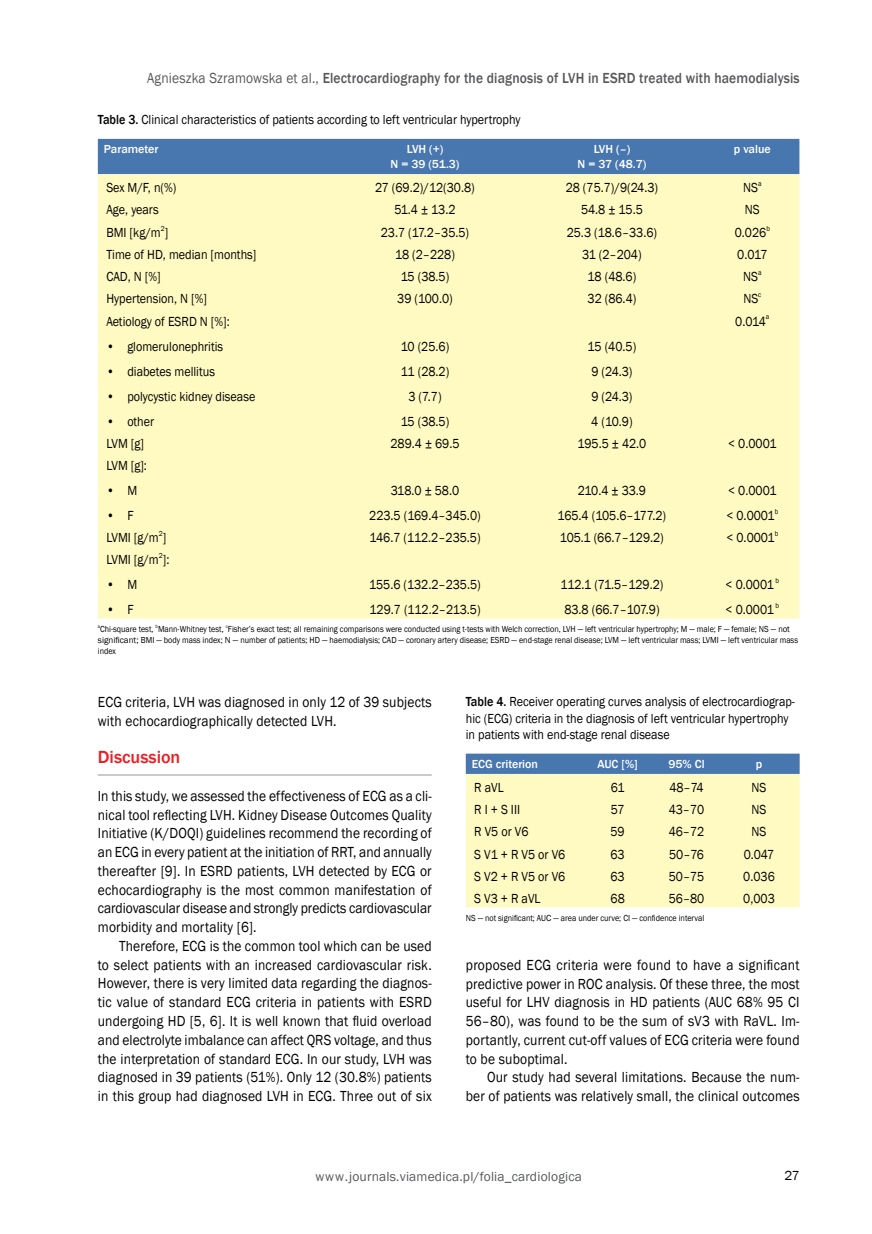
<style>
.page{position:relative;width:872px;height:1234px;background:#fff}
.page>*{position:absolute;margin:0;border:0;box-sizing:border-box;transform-origin:0 0}
.t1{font:500 18px "Franklin Gothic";color:#ed1d24}
.t2{font:15px/18.8px "Franklin Gothic";letter-spacing:.01em;color:#000;text-align:justify;scale:.9 1}
.t3{font:500 15px "Franklin Gothic";letter-spacing:.01em;color:#58595b;scale:.9 1}
.t4{font:13.5px/24.9px "Franklin Gothic";color:#000;scale:.9 1}
.t5{font:13.5px "Franklin Gothic";letter-spacing:.01em;color:#58595b}
.t6{font:13.5px/25px "Franklin Gothic";letter-spacing:-.03em;color:#000;text-align:center;scale:.9 1}
.t7{font:13.5px "Franklin Gothic";color:#000}
.t8{font:500 12px/15px "Franklin Gothic";color:#fff;text-align:center}
.t9{font:9px/10.9px "Franklin Gothic";color:#000;scale:.9 1}
.t10{font:7.35px "Franklin Gothic";color:#000;scale:.9 1}
.s1{font-weight:400}
.s2{font-weight:500}
</style>
<div class="page">
<hr style="left:98px;top:774px;width:334px;height:1px;background:#939598">
<div style="left:98px;top:139px;width:701px;height:35px;background:#4876ae"></div>
<div style="left:98px;top:174px;width:701px;height:444px;background:#fffac2"></div>
<div style="left:466px;top:753px;width:333px;height:20px;background:#4876ae"></div>
<div style="left:466px;top:773px;width:333px;height:134px;background:#fffac2"></div>
<p class="t3" style="left:147px;top:69px;width:726px"><span class="s1">Agnieszka Szramowska et al.,</span> Electrocardiography for the diagnosis of LVH in ESRD treated with haemodialysis</p>
<p class="t4" style="left:98px;top:108px;width:471px"><span class="s2">Table 3.</span> Clinical characteristics of patients according to left ventricular hypertrophy</p>
<p class="t8" style="left:104px;top:142px;width:56px">Parameter</p>
<p class="t8" style="left:390px;top:142px;width:70px">LVH (+)<br>N = 39 (51.3)</p>
<p class="t8" style="left:577px;top:142px;width:70px">LVH (–)<br>N = 37 (48.7)</p>
<p class="t8" style="left:734px;top:142px;width:38px">p value</p>
<p class="t4" style="left:106px;top:175px;width:79px">Sex M/F, n(%)</p>
<p class="t4" style="left:375px;top:175px;width:112px">27 (69.2)/12(30.8)</p>
<p class="t4" style="left:565px;top:175px;width:104px">28 (75.7)/9(24.3)</p>
<p class="t4" style="left:743px;top:175px;width:18px">NS</p>
<p class="t10" style="left:758px;top:179px;width:5px">a</p>
<p class="t4" style="left:106px;top:198px;width:60px">Age, years</p>
<p class="t4" style="left:394px;top:198px;width:69px">51.4 ± 13.2</p>
<p class="t4" style="left:581px;top:198px;width:70px">54.8 ± 15.5</p>
<p class="t4" style="left:745px;top:198px;width:18px">NS</p>
<p class="t4" style="left:106px;top:220px;width:70px">BMI [kg/m<sup>2</sup>]</p>
<p class="t4" style="left:381px;top:220px;width:100px">23.7 (17.2–35.5)</p>
<p class="t4" style="left:567px;top:220px;width:102px">25.3 (18.6–33.6)</p>
<p class="t4" style="left:735px;top:220px;width:41px">0.026<sup>b</sup></p>
<p class="t4" style="left:106px;top:242px;width:168px">Time of HD, median [months]</p>
<p class="t4" style="left:395px;top:242px;width:68px">18 (2–228)</p>
<p class="t4" style="left:582px;top:242px;width:68px">31 (2–204)</p>
<p class="t4" style="left:737px;top:242px;width:35px">0.017</p>
<p class="t4" style="left:106px;top:264px;width:62px">CAD, N [%]</p>
<p class="t4" style="left:401px;top:264px;width:56px">15 (38.5)</p>
<p class="t4" style="left:587px;top:264px;width:56px">18 (48.6)</p>
<p class="t4" style="left:743px;top:264px;width:22px">NS<sup>a</sup></p>
<p class="t4" style="left:106px;top:286px;width:113px">Hypertension, N [%]</p>
<p class="t4" style="left:397px;top:286px;width:63px">39 (100.0)</p>
<p class="t4" style="left:587px;top:286px;width:56px">32 (86.4)</p>
<p class="t4" style="left:743px;top:286px;width:18px">NS</p>
<p class="t10" style="left:758px;top:290px;width:5px">c</p>
<p class="t4" style="left:106px;top:309px;width:139px">Aetiology of ESRD N [%]:</p>
<p class="t4" style="left:106px;top:334px;width:131px">• glomerulonephritis</p>
<p class="t4" style="left:106px;top:359px;width:122px">• diabetes mellitus</p>
<p class="t4" style="left:106px;top:384px;width:167px">• polycystic kidney disease</p>
<p class="t4" style="left:106px;top:409px;width:55px">• other</p>
<p class="t4" style="left:735px;top:309px;width:40px">0.014<sup>a</sup></p>
<p class="t4" style="left:401px;top:334px;width:56px;text-align:center">10 (25.6)<br>11 (28.2)<br>3 (7.7)<br>15 (38.5)</p>
<p class="t4" style="left:587px;top:334px;width:56px">15 (40.5)<br>9 (24.3)<br>9 (24.3)<br>4 (10.9)</p>
<p class="t4" style="left:106px;top:431px;width:43px">LVM [g]</p>
<p class="t4" style="left:390px;top:431px;width:78px">289.4 ± 69.5</p>
<p class="t4" style="left:577px;top:431px;width:78px">195.5 ± 42.0</p>
<p class="t4" style="left:728px;top:431px;width:55px">&lt; 0.0001</p>
<p class="t4" style="left:106px;top:453px;width:47px">LVM [g]:</p>
<p class="t4" style="left:106px;top:478px;width:36px">• M</p>
<p class="t4" style="left:106px;top:503px;width:32px">• F</p>
<p class="t4" style="left:369px;top:478px;width:125px;text-align:center">318.0 ± 58.0<br>223.5 (169.4–345.0)</p>
<p class="t6" style="left:557px;top:478px;width:122px">210.4 ± 33.9<br>165.4 (105.6–177.2)</p>
<p class="t4" style="left:726px;top:478px;width:57px">&lt; 0.0001 &lt; 0.0001</p>
<p class="t10" style="left:774px;top:506px;width:5px">b</p>
<p class="t4" style="left:106px;top:525px;width:68px">LVMI [g/m<sup>2</sup>]</p>
<p class="t4" style="left:369px;top:525px;width:125px">146.7 (112.2–235.5)</p>
<p class="t4" style="left:560px;top:525px;width:117px">105.1 (66.7–129.2)</p>
<p class="t4" style="left:726px;top:525px;width:59px">&lt; 0.0001<sup>b</sup></p>
<p class="t4" style="left:106px;top:547px;width:72px">LVMI [g/m<sup>2</sup>]:</p>
<p class="t4" style="left:106px;top:572px;width:36px">• M</p>
<p class="t4" style="left:106px;top:597px;width:32px">• F</p>
<p class="t4" style="left:369px;top:572px;width:125px">155.6 (132.2–235.5)<br>129.7 (112.2–213.5)</p>
<p class="t4" style="left:560px;top:572px;width:116px">112.1 (71.5–129.2)<br>83.8 (66.7–107.9)</p>
<p class="t4" style="left:725px;top:572px;width:55px">&lt; 0.0001</p>
<p class="t10" style="left:775px;top:576px;width:5px">b</p>
<p class="t4" style="left:725px;top:597px;width:61px">&lt; 0.0001 <sup>b</sup></p>
<p class="t9" style="left:98px;top:623px;width:779px"><sup>a</sup>Chi-square test, <sup>b</sup>Mann-Whitney test, <sup>c</sup>Fisher’s exact test; all remaining comparisons were conducted using t-tests with Welch correction, LVH — left ventricular hypertrophy; M — male; F — female; NS — not significant; BMI — body mass index; N — number of patients; HD — haemodialysis; CAD — coronary artery disease; ESRD — end-stage renal disease; LVM — left ventricular mass; LVMI — left ventricular mass index</p>
<p class="t2" style="left:98px;top:693px;width:372px">ECG criteria, LVH was diagnosed in only 12 of 39 subjects with echocardiographically detected LVH.</p>
<p class="t1" style="left:98px;top:746px;width:84px">Discussion</p>
<p class="t2" style="left:98px;top:786px;width:372px">In this study, we assessed the effectiveness of ECG as a cli&shy;nical tool reflecting LVH. Kidney Disease Outcomes Quality Initiative (K/DOQI) guidelines recommend the recording of an ECG in every patient at the initiation of RRT, and annually thereafter [9]. In ESRD patients, LVH detected by ECG or echocardiography is the most common manifestation of cardiovascular disease and strongly predicts cardiovascular morbidity and mortality [6].</p>
<p class="t2" style="left:98px;top:936px;width:372px;text-indent:21px">Therefore, ECG is the common tool which can be used to select patients with an increased cardiovascular risk.<br>However, there is very limited data regarding the diagnos&shy;tic value of standard ECG criteria in patients with ESRD undergoing HD [5, 6]. It is well known that fluid overload and electrolyte imbalance can affect QRS voltage, and thus the interpretation of standard ECG. In our study, LVH was diagnosed in 39 patients (51%). Only 12 (30.8%) patients in this group had diagnosed LVH in ECG. Three out of six</p>
<p class="t4" style="left:466px;top:693px;width:367px;line-height:16.5px"><span class="s2">Table 4.</span> Receiver operating curves analysis of electrocardiograp&shy;hic (ECG) criteria in the diagnosis of left ventricular hypertrophy in patients with end-stage renal disease</p>
<p class="t8" style="left:472px;top:756px;width:68px">ECG criterion</p>
<p class="t8" style="left:597px;top:756px;width:42px">AUC [%]</p>
<p class="t8" style="left:668px;top:756px;width:38px">95% Cl</p>
<p class="t8" style="left:756px;top:756px;width:8px">p</p>
<p class="t4" style="left:474px;top:775px;width:34px">R aVL</p>
<p class="t4" style="left:611px;top:775px;width:17px">61</p>
<p class="t4" style="left:669px;top:775px;width:40px">48–74</p>
<p class="t4" style="left:751px;top:775px;width:18px">NS</p>
<p class="t4" style="left:474px;top:797px;width:52px">R I + S III</p>
<p class="t4" style="left:611px;top:797px;width:17px">57</p>
<p class="t4" style="left:668px;top:797px;width:41px">43–70</p>
<p class="t4" style="left:751px;top:797px;width:18px">NS</p>
<p class="t4" style="left:474px;top:819px;width:62px">R V5 or V6</p>
<p class="t4" style="left:610px;top:819px;width:17px">59</p>
<p class="t4" style="left:668px;top:819px;width:41px">46–72</p>
<p class="t4" style="left:751px;top:819px;width:18px">NS</p>
<p class="t4" style="left:474px;top:841px;width:103px">S V1 + R V5 or V6</p>
<p class="t4" style="left:610px;top:841px;width:17px">63</p>
<p class="t4" style="left:669px;top:841px;width:40px">50–76</p>
<p class="t4" style="left:743px;top:841px;width:36px">0.047</p>
<p class="t4" style="left:474px;top:864px;width:103px">S V2 + R V5 or V6</p>
<p class="t4" style="left:610px;top:864px;width:17px">63</p>
<p class="t4" style="left:668px;top:864px;width:41px">50–75</p>
<p class="t4" style="left:743px;top:864px;width:37px">0.036</p>
<p class="t4" style="left:474px;top:886px;width:75px">S V3 + R aVL</p>
<p class="t4" style="left:610px;top:886px;width:17px">68</p>
<p class="t4" style="left:669px;top:886px;width:41px">56–80</p>
<p class="t4" style="left:743px;top:886px;width:37px">0,003</p>
<p class="t9" style="left:466px;top:912px;width:266px">NS — not significant; AUC — area under curve; CI — confidence interval</p>
<p class="t2" style="left:466px;top:955px;width:372px">proposed ECG criteria were found to have a significant predictive power in ROC analysis. Of these three, the most useful for LHV diagnosis in HD patients (AUC 68% 95 CI 56–80), was found to be the sum of sV3 with RaVL. Im&shy;portantly, current cut-off values of ECG criteria were found to be suboptimal.</p>
<p class="t2" style="left:466px;top:1068px;width:372px;text-align:right">Our study had several limitations. Because the num&shy;ber of patients was relatively small, the clinical outcomes</p>
<p class="t5" style="left:315px;top:1168px;width:268px">www.journals.viamedica.pl/folia_cardiologica</p>
<p class="t7" style="left:784px;top:1166px;width:17px">27</p>
</div>
